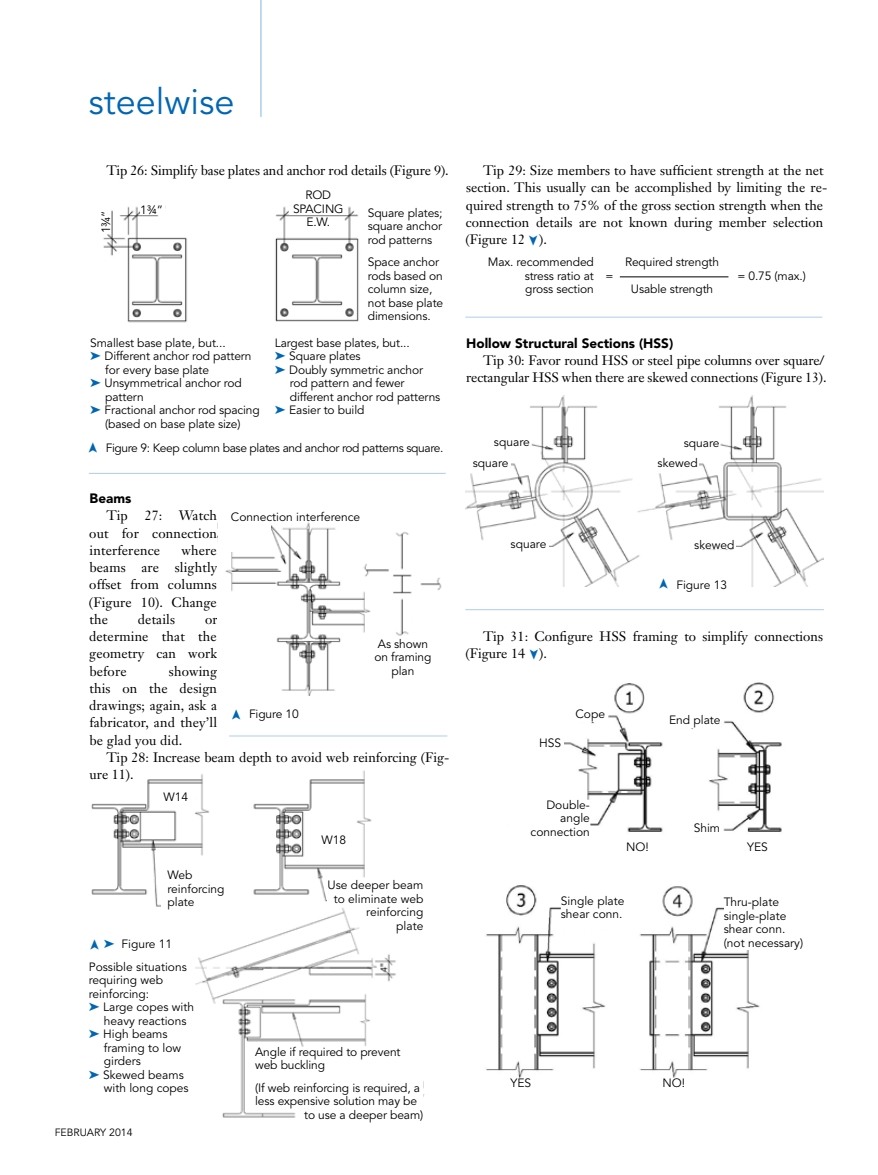
<style>
.page{position:relative;width:878px;height:1175px;background:#fff}
.page>*{position:absolute;margin:0;border:0;box-sizing:border-box;transform-origin:0 0}
.t1{font:36px "Avenir LT Std";color:#0066b3}
.t2{font:13.5px/17.2px "Janson Text LT Std";color:#000;text-align:justify}
.t3{font:900 13.5px "Avenir LT Std";color:#000}
.t4{font:12px/13.5px "Avenir LT Std";letter-spacing:-.01em;color:#000}
.t5{font:12px "Avenir LT Std";letter-spacing:-.03em;color:#000}
.t6{font:10.5px "Avenir LT Std";color:#000}
.s1{color:#0066b3}
</style>
<div class="page">
<hr style="left:260px;top:0;width:2px;height:117px;background:#adceec">
<img style="left:103px;top:206px;width:256px;height:117px">
<div style="left:140px;top:203px;width:25px;height:11px;background:#fff"></div>
<div style="left:100px;top:209px;width:11px;height:24px;background:#fff"></div>
<div style="left:289px;top:188px;width:58px;height:26px;background:#fff"></div>
<div style="left:306px;top:217px;width:24px;height:9px;background:#fff"></div>
<hr style="left:89px;top:473px;width:356px;height:1px;background:#adceec">
<img style="left:225px;top:522px;width:131px;height:173px">
<div style="left:218px;top:509px;width:52px;height:43px;background:#fff"></div>
<img style="left:356px;top:531px;width:86px;height:105px">
<hr style="left:229px;top:735px;width:218px;height:1px;background:#adceec">
<img style="left:91px;top:770px;width:281px;height:137px">
<div style="left:161px;top:870px;width:85px;height:38px;background:#fff"></div>
<div style="left:327px;top:880px;width:120px;height:54px;background:#fff"></div>
<div style="left:157px;top:786px;width:37px;height:20px;background:#fff"></div>
<div style="left:315px;top:829px;width:37px;height:20px;background:#fff"></div>
<div style="left:236px;top:897px;width:38px;height:16px;background:#fff"></div>
<img style="left:195px;top:908px;width:230px;height:210px">
<svg style="left:255px;top:1046px;width:168px;height:72px"></svg>
<hr style="left:620px;top:276px;width:108px;height:1px;background:#000">
<hr style="left:465px;top:317px;width:357px;height:1px;background:#adceec">
<img style="left:465px;top:396px;width:359px;height:191px">
<hr style="left:465px;top:609px;width:359px;height:1px;background:#adceec">
<div style="left:683px;top:438px;width:36px;height:14px;background:#fff"></div>
<div style="left:494px;top:437px;width:36px;height:14px;background:#fff"></div>
<div style="left:510px;top:539px;width:39px;height:14px;background:#fff"></div>
<div style="left:472px;top:458px;width:38px;height:14px;background:#fff"></div>
<div style="left:657px;top:458px;width:41px;height:10px;background:#fff"></div>
<div style="left:694px;top:539px;width:41px;height:10px;background:#fff"></div>
<img style="left:564px;top:682px;width:218px;height:150px">
<div style="left:662px;top:711px;width:59px;height:17px;background:#fff"></div>
<div style="left:687px;top:818px;width:35px;height:17px;background:#fff"></div>
<div style="left:568px;top:705px;width:40px;height:17px;background:#fff"></div>
<div style="left:509px;top:799px;width:81px;height:47px;background:#fff"></div>
<img style="left:486px;top:885px;width:274px;height:193px">
<div style="left:561px;top:895px;width:75px;height:35px;background:#fff"></div>
<div style="left:723px;top:897px;width:111px;height:52px;background:#fff"></div>
<svg style="left:659px;top:578px;width:8px;height:9px"></svg>
<h1 class="t1" style="left:88px;top:81px;width:147px">steelwise</h1>
<p class="t2" style="left:107px;top:162px;width:343px">Tip 26: Simplify base plates and anchor rod details (Figure 9).</p>
<p class="t4" style="left:100px;top:233px;width:24px;rotate:-90deg">1¾”</p>
<p class="t4" style="left:140px;top:203px;width:24px">1¾”</p>
<p class="t4" style="left:293px;top:189px;width:40px;text-align:right">RO D<br>SPACING<br>E.W.</p>
<p class="t4" style="left:368px;top:206px;width:76px;text-align:justify">Square plates; square anchor rod patterns</p>
<p class="t4" style="left:368px;top:256px;width:77px">Space anchor rods based on column size, not base plate dimensions.</p>
<p class="t4" style="left:90px;top:336px;width:137px">Smallest base plate, but...</p>
<p class="t4" style="left:90px;top:350px;width:163px"><span class="s1">➤</span> Different anchor rod pattern</p>
<p class="t4" style="left:105px;top:363px;width:105px">for every base plate</p>
<p class="t4" style="left:90px;top:377px;width:153px"><span class="s1">➤</span> Unsymmetrical anchor rod</p>
<p class="t4" style="left:105px;top:390px;width:40px">pattern</p>
<p class="t4" style="left:90px;top:404px;width:171px"><span class="s1">➤</span> Fractional anchor rod spacing</p>
<p class="t4" style="left:105px;top:417px;width:137px">(based on base plate size)</p>
<p class="t4" style="left:275px;top:336px;width:136px">Largest base plates, but...</p>
<p class="t4" style="left:275px;top:350px;width:87px"><span class="s1">➤</span> Square plates</p>
<p class="t4" style="left:275px;top:363px;width:150px"><span class="s1">➤</span> Doubly symmetric anchor</p>
<p class="t4" style="left:290px;top:377px;width:116px">rod pattern and fewer</p>
<p class="t4" style="left:290px;top:390px;width:152px">different anchor rod patterns</p>
<p class="t4" style="left:275px;top:404px;width:91px"><span class="s1">➤</span> Easier to build</p>
<p class="t5" style="left:106px;top:441px;width:339px">Figure 9: Keep column base plates and anchor rod patterns square.</p>
<p class="t3" style="left:90px;top:490px;width:43px">Beams</p>
<p class="t2" style="left:89px;top:507px;width:129px;text-indent:17px">Tip 27: Watch out for connection interference</p>
<p class="t4" style="left:231px;top:510px;width:131px">Connection interference</p>
<p class="t2" style="left:89px;top:541px;width:130px;text-indent:93px">where beams are slightly offset from columns (Figure 10). Change the</p>
<p class="t2" style="left:138px;top:610px;width:39px">details</p>
<p class="t2" style="left:89px;top:610px;width:130px;text-indent:116px">or determine that the geometry can work before</p>
<p class="t4" style="left:374px;top:637px;width:58px;text-align:center">As shown on framing plan</p>
<p class="t2" style="left:89px;top:662px;width:130px;text-indent:80px">showing this on the design drawings; again, ask a fabricator, and they’ll be glad you did.</p>
<p class="t2" style="left:89px;top:748px;width:361px;text-indent:17px">Tip 28: Increase beam depth to avoid web reinforcing (Fig&shy;ure 11).</p>
<p class="t4" style="left:249px;top:707px;width:51px">Figure 10</p>
<p class="t4" style="left:163px;top:790px;width:26px">W14</p>
<p class="t4" style="left:321px;top:833px;width:26px">W18</p>
<p class="t4" style="left:167px;top:868px;width:59px">Web reinforcing plate</p>
<p class="t4" style="left:327px;top:878px;width:97px;text-align:right">Use deeper beam to eliminate web reinforcing<br>plate</p>
<p class="t4" style="left:89px;top:933px;width:99px;line-height:22.5px;text-align:center"><span class="s1">➤</span> Figure 11<br>Possible situations</p>
<p class="t4" style="left:89px;top:973px;width:76px">requiring web</p>
<p class="t4" style="left:89px;top:987px;width:62px">reinforcing:</p>
<p class="t4" style="left:89px;top:1000px;width:107px"><span class="s1">➤</span> Large copes with</p>
<p class="t4" style="left:104px;top:1014px;width:84px">heavy reactions</p>
<p class="t4" style="left:89px;top:1027px;width:80px"><span class="s1">➤</span> H igh beams</p>
<p class="t4" style="left:104px;top:1041px;width:79px">framing to low</p>
<p class="t4" style="left:104px;top:1054px;width:39px">girders</p>
<p class="t4" style="left:89px;top:1068px;width:97px"><span class="s1">➤</span> Skewed beams</p>
<p class="t4" style="left:104px;top:1081px;width:86px">with long copes</p>
<p class="t6" style="left:55px;top:1126px;width:79px">february 2014</p>
<p class="t4" style="left:255px;top:1045px;width:147px">Angle if required to prevent web buckling</p>
<p class="t4" style="left:255px;top:1081px;width:166px">(If web reinforcing is required, a</p>
<p class="t4" style="left:255px;top:1094px;width:163px">less expensive solution may be</p>
<p class="t4" style="left:304px;top:1108px;width:120px">to use a deeper beam)</p>
<p class="t2" style="left:465px;top:162px;width:363px;text-align:left;text-indent:18px">Tip 29: Size members to have sufficient strength at the net section. This usually can be accomplished by limiting the re&shy;quired strength to 75% of the gross section strength when the connection details are not known during member selection (Figure 12 ).</p>
<p class="t4" style="left:524px;top:256px;width:71px;text-align:justify;text-indent:-37px">Max. recommended stress ratio at gross section</p>
<p class="t4" style="left:625px;top:256px;width:96px">Required strength</p>
<p class="t4" style="left:605px;top:269px;width:9px">=</p>
<p class="t4" style="left:737px;top:269px;width:70px">= 0.75 (max.)</p>
<p class="t4" style="left:631px;top:283px;width:84px">Usable strength</p>
<p class="t3" style="left:466px;top:335px;width:187px">Hollow Structural Sections (HSS</p>
<p class="t3" style="left:669px;top:335px;width:6px">)</p>
<p class="t2" style="left:466px;top:351px;width:362px;text-align:right">Tip 30: Favor round HSS or steel pipe columns over square/ rectangular HSS when there are skewed connections (Figure 13).</p>
<p class="t4" style="left:494px;top:435px;width:37px">square</p>
<p class="t4" style="left:683px;top:437px;width:37px">square</p>
<p class="t4" style="left:472px;top:457px;width:37px">square</p>
<p class="t4" style="left:657px;top:457px;width:42px">skewed</p>
<p class="t4" style="left:510px;top:537px;width:37px">square</p>
<p class="t4" style="left:694px;top:538px;width:42px">skewed</p>
<p class="t4" style="left:676px;top:578px;width:52px">Figure 13</p>
<p class="t2" style="left:465px;top:627px;width:359px;text-indent:18px">Tip 31: Configure HSS framing to simplify connections (Figure 14 ).</p>
<p class="t4" style="left:539px;top:736px;width:24px">HSS</p>
<p class="t4" style="left:575px;top:708px;width:31px">Cope</p>
<p class="t4" style="left:530px;top:798px;width:61px;text-align:right">Double&shy;angle connection</p>
<p class="t4" style="left:669px;top:713px;width:53px">End plate</p>
<p class="t4" style="left:693px;top:821px;width:28px">Shim</p>
<p class="t4" style="left:626px;top:840px;width:24px">NO !</p>
<p class="t4" style="left:747px;top:840px;width:22px">YE S</p>
<p class="t4" style="left:561px;top:894px;width:65px">Single plate shear conn.</p>
<p class="t4" style="left:723px;top:895px;width:81px">Thru-plate single-plate shear conn. (not necessary)</p>
<p class="t4" style="left:510px;top:1076px;width:22px">YE S</p>
<p class="t4" style="left:662px;top:1076px;width:24px">NO !</p>
</div>
